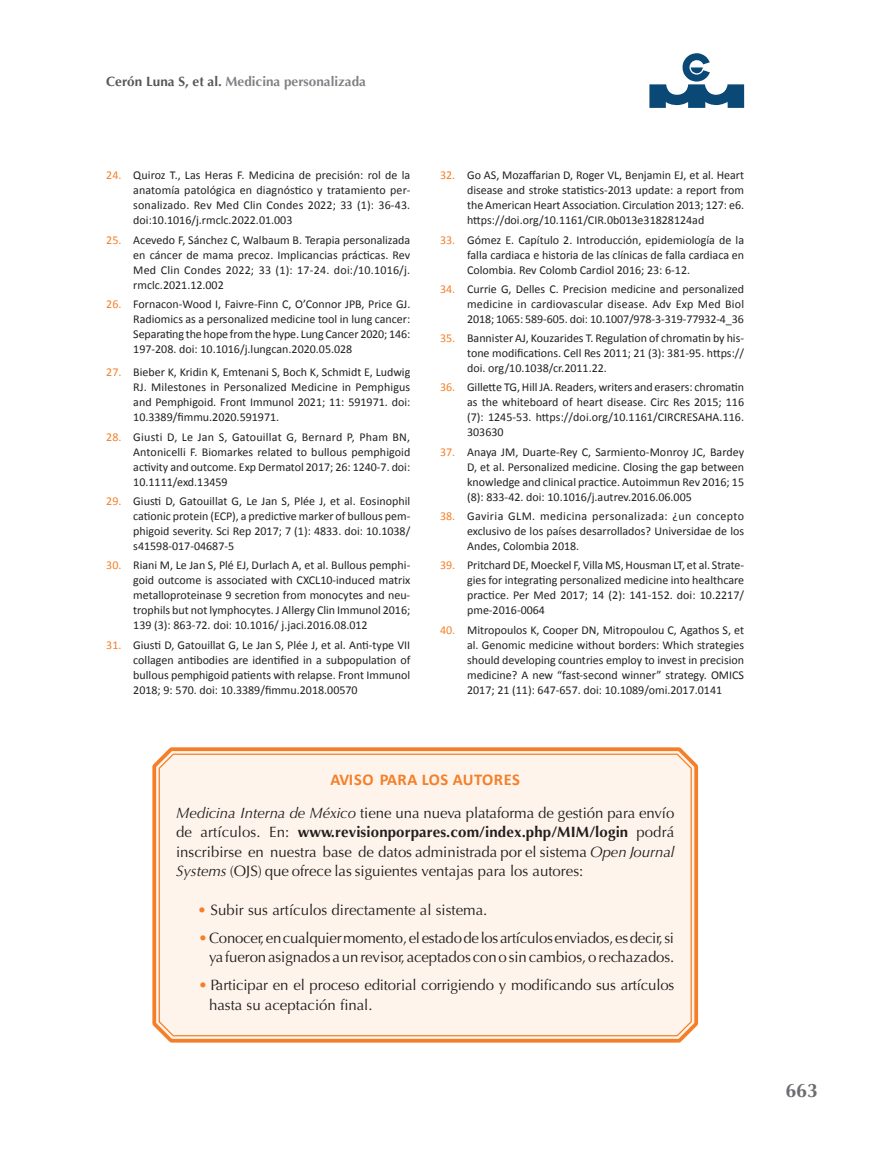
<style>
.page{position:relative;width:893px;height:1149px;background:#fff}
.page>*{position:absolute;margin:0;border:0;box-sizing:border-box;transform-origin:0 0}
.t1{font:700 19.5px "Optima";color:#6c6d70}
.t2{font:700 16.5px "Calibri";letter-spacing:.035em;color:#f47f28}
.t3{font:15px/19.5px "Optima";letter-spacing:-.005em;color:#231f20;text-align:justify}
.t4{font:700 13.5px "Optima";color:#808285}
.t5{font:12px/15px "Calibri";color:#231f20;text-align:justify}
.s1{color:#57585a}
.s2{color:#f47f28}
.s3{font-style:italic}
.s4{font-weight:700}
</style>
<div class="page">
<svg style="left:649px;top:53px;width:95px;height:55px"></svg>
<svg style="left:152px;top:747px;width:547px;height:296px;background:#f8af79"></svg>
<div style="left:158px;top:752px;width:534px;height:284px;background:#fef4eb"></div>
<p class="t4" style="left:106px;top:73px;width:261px"><span class="s1">Cerón Luna S, et al.</span> Medicina personalizada</p>
<p class="t5" style="left:133px;top:167px;width:279px;text-indent:-27px"><span class="s2">24.</span> Quiroz T., Las Heras F. Medicina de precisión: rol de la anatomía patológica en diagnóstico y tratamiento per&shy;sonalizado. Rev Med Clin Condes 2022; 33 (1): 36-43. doi:10.1016/j.rmclc.2022.01.003</p>
<p class="t5" style="left:133px;top:232px;width:279px;text-indent:-27px"><span class="s2">25.</span> Acevedo F, Sánchez C, Walbaum B. Terapia personalizada en cáncer de mama precoz. Implicancias prácticas. Rev Med Clin Condes 2022; 33 (1): 17-24. doi:/10.1016/j. rmclc.2021.12.002</p>
<p class="t5" style="left:133px;top:296px;width:279px;text-indent:-27px"><span class="s2">26.</span> Fornacon-Wood I, Faivre-Finn C, O’Connor JPB, Price GJ.<br>Radiomics as a personalized medicine tool in lung cancer:<br>Separating the hope from the hype. Lung Cancer 2020; 146:<br>197-208. doi: 10.1016/j.lungcan.2020.05.028</p>
<p class="t5" style="left:133px;top:364px;width:279px;text-indent:-27px"><span class="s2">27.</span> Bieber K, Kridin K, Emtenani S, Boch K, Schmidt E, Ludwig RJ. Milestones in Personalized Medicine in Pemphigus and Pemphigoid. Front Immunol 2021; 11: 591971. doi:<br>10.3389/fimmu.2020.591971.</p>
<p class="t5" style="left:133px;top:429px;width:279px;text-indent:-27px"><span class="s2">28.</span> Giusti D, Le Jan S, Gatouillat G, Bernard P, Pham BN, Antonicelli F. Biomarkes related to bullous pemphigoid activity and outcome. Exp Dermatol 2017; 26: 1240-7. doi:<br>10.1111/exd.13459</p>
<p class="t5" style="left:133px;top:493px;width:279px;text-indent:-27px"><span class="s2">29.</span> Giusti D, Gatouillat G, Le Jan S, Plée J, et al. Eosinophil cationic protein (ECP), a predictive marker of bullous pem&shy;phigoid severity. Sci Rep 2017; 7 (1): 4833. doi: 10.1038/ s41598-017-04687-5</p>
<p class="t5" style="left:133px;top:557px;width:279px;text-indent:-27px"><span class="s2">30.</span> Riani M, Le Jan S, Plé EJ, Durlach A, et al. Bullous pemphi&shy;goid outcome is associated with CXCL10-induced matrix metalloproteinase 9 secretion from monocytes and neu&shy;trophils but not lymphocytes. J Allergy Clin Immunol 2016; 139 (3): 863-72. doi: 10.1016/ j.jaci.2016.08.012</p>
<p class="t5" style="left:133px;top:636px;width:279px;text-indent:-27px"><span class="s2">31.</span> Giusti D, Gatouillat G, Le Jan S, Plée J, et al. Anti-type VII collagen antibodies are identified in a subpopulation of bullous pemphigoid patients with relapse. Front Immunol 2018; 9: 570. doi: 10.3389/fimmu.2018.00570</p>
<p class="t5" style="left:467px;top:167px;width:279px;text-indent:-27px"><span class="s2">32.</span> Go AS, Mozaffarian D, Roger VL, Benjamin EJ, et al. Heart disease and stroke statistics-2013 update: a report from the American Heart Association. Circulation 2013; 127: e6. https://doi.org/10.1161/CIR.0b013e31828124ad</p>
<p class="t5" style="left:467px;top:231px;width:279px;text-indent:-27px"><span class="s2">33.</span> Gómez E. Capítulo 2. Introducción, epidemiología de la falla cardiaca e historia de las clínicas de falla cardiaca en Colombia. Rev Colomb Cardiol 2016; 23: 6-12.</p>
<p class="t5" style="left:467px;top:281px;width:278px;text-indent:-27px"><span class="s2">34.</span> Currie G, Delles C. Precision medicine and personalized medicine in cardiovascular disease. Adv Exp Med Biol 2018; 1065: 589-605. doi: 10.1007/978-3-319-77932-4_36</p>
<p class="t5" style="left:467px;top:330px;width:279px;text-indent:-27px"><span class="s2">35.</span> Bannister AJ, Kouzarides T. Regulation of chromatin by his&shy;tone modifications. Cell Res 2011; 21 (3): 381-95. https:// doi. org/10.1038/cr.2011.22.</p>
<p class="t5" style="left:467px;top:379px;width:279px;text-indent:-27px"><span class="s2">36.</span> Gillette TG, Hill JA. Readers, writers and erasers: chromatin as the whiteboard of heart disease. Circ Res 2015; 116 (7): 1245-53. https://doi.org/10.1161/CIRCRESAHA.116.<br>303630</p>
<p class="t5" style="left:467px;top:443px;width:279px;text-indent:-27px"><span class="s2">37.</span> Anaya JM, Duarte-Rey C, Sarmiento-Monroy JC, Bardey D, et al. Personalized medicine. Closing the gap between knowledge and clinical practice. Autoimmun Rev 2016; 15 (8): 833-42. doi: 10.1016/j.autrev.2016.06.005</p>
<p class="t5" style="left:467px;top:508px;width:279px;text-indent:-27px"><span class="s2">38.</span> Gaviria GLM. medicina personalizada: ¿un concepto exclusivo de los países desarrollados? Universidae de los Andes, Colombia 2018.</p>
<p class="t5" style="left:467px;top:557px;width:279px;text-indent:-27px"><span class="s2">39.</span> Pritchard DE, Moeckel F, Villa MS, Housman LT, et al. Strate&shy;gies for integrating personalized medicine into healthcare practice. Per Med 2017; 14 (2): 141-152. doi: 10.2217/ pme-2016-0064</p>
<p class="t5" style="left:467px;top:621px;width:279px;text-indent:-27px"><span class="s2">40.</span> Mitropoulos K, Cooper DN, Mitropoulou C, Agathos S, et al. Genomic medicine without borders: Which strategies should developing countries employ to invest in precision medicine? A new “fast-second winner” strategy. OMICS 2017; 21 (11): 647-657. doi: 10.1089/omi.2017.0141</p>
<h2 class="t2" style="left:330px;top:768px;width:191px">AVISO PARA LOS AUTORES</h2>
<p class="t3" style="left:176px;top:802px;width:500px"><span class="s3">Medicina Interna de México</span> tiene una nueva plataforma de gestión para envío de artículos. En: <span class="s4">www.revisionporpares.com/index.php/MIM/login</span> podrá inscribirse en nuestra base de datos administrada por el sistema <span class="s3">Open Journal Systems</span> (OJS) que ofrece las siguientes ventajas para los autores:</p>
<p class="t3" style="left:197px;top:900px;width:292px"><span class="s2">•</span> Subir sus artículos directamente al sistema.</p>
<p class="t3" style="left:199px;top:928px;width:477px;text-align:right"><span class="s2">•</span> Conocer, en cualquier momento, el estado de los artículos enviados, es decir, si ya fueron asignados a un revisor, aceptados con o sin cambios, o rechazados.</p>
<p class="t3" style="left:209px;top:975px;width:467px;text-indent:-10px"><span class="s2">•</span> Participar en el proceso editorial corrigiendo y modificando sus artículos hasta su aceptación final.</p>
<h1 class="t1" style="left:785px;top:1079px;width:34px">663</h1>
</div>
